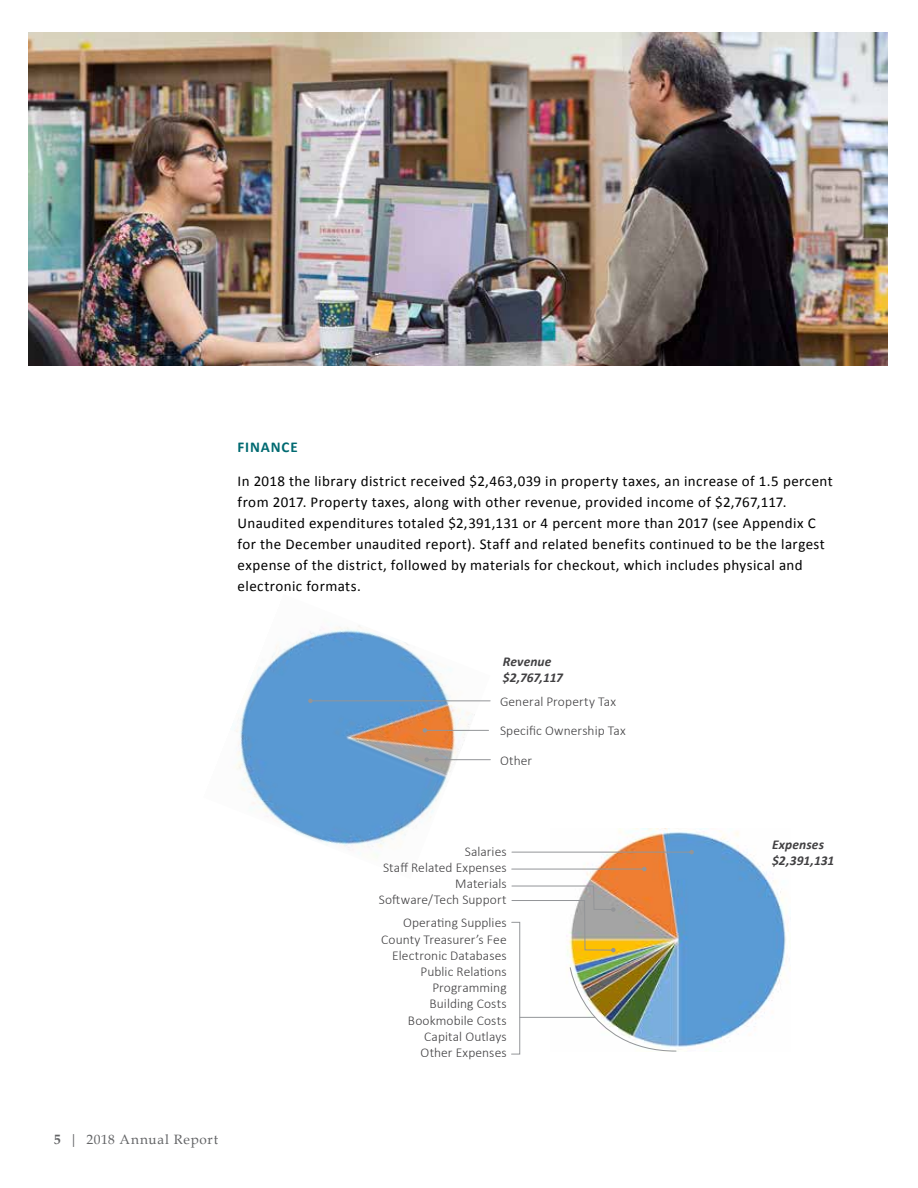
<style>
.page{position:relative;width:918px;height:1188px;background:#fff}
.page>*{position:absolute;margin:0;border:0;box-sizing:border-box;transform-origin:0 0}
.t1{font:15px/21px "Calibri";letter-spacing:.03em;color:#000}
.t2{font:700 15px "Calibri";letter-spacing:.055em;color:#006a71}
.t3{font:300 13.5px/16.2px "Calibri";letter-spacing:.005em;color:#414042;text-align:right}
.t4{font:italic 700 13.5px/16.2px "Calibri";letter-spacing:.005em;color:#414042}
.t5{font:13.5px "Book Antiqua";letter-spacing:.06em;color:#636466}
.s1{font-weight:700}
</style>
<div class="page">
<img style="left:28px;top:32px;width:860px;height:334px">
<img style="left:235px;top:625px;width:255px;height:232px">
<hr style="left:310px;top:701px;width:180px;height:1px;background:#939598">
<svg style="left:308px;top:699px;width:5px;height:4px"></svg>
<hr style="left:425px;top:730px;width:64px;height:1px;background:#939598">
<svg style="left:423px;top:728px;width:4px;height:5px"></svg>
<hr style="left:427px;top:759px;width:63px;height:1px;background:#939598">
<svg style="left:424px;top:757px;width:5px;height:5px"></svg>
<img style="left:551px;top:828px;width:240px;height:223px">
<hr style="left:512px;top:852px;width:180px;height:1px;background:#939598">
<svg style="left:689px;top:850px;width:5px;height:4px"></svg>
<hr style="left:512px;top:869px;width:132px;height:1px;background:#939598">
<svg style="left:642px;top:867px;width:5px;height:4px"></svg>
<svg style="left:512px;top:886px;width:104px;height:66px"></svg>
<div style="left:511px;top:922px;width:9px;height:132px;border:1px solid #939598"></div>
<img style="left:570px;top:967px;width:106px;height:84px">
<hr style="left:520px;top:1017px;width:75px;height:1px;background:#939598">
<p class="t2" style="left:238px;top:438px;width:62px">FINANCE</p>
<p class="t1" style="left:238px;top:470px;width:597px">In 2018 the library district received $2,463,039 in property taxes, an increase of 1.5 percent from 2017. Property taxes, along with other revenue, provided income of $2,767,117.<br>Unaudited expenditures totaled $2,391,131 or 4 percent more than 2017 (see Appendix C for the December unaudited report). Staff and related benefits continued to be the largest expense of the district, followed by materials for checkout, which includes physical and electronic formats.</p>
<p class="t4" style="left:503px;top:653px;width:62px">Revenue $2,767,117</p>
<p class="t3" style="left:500px;top:686px;width:127px;line-height:29.7px;text-align:left">General Property Tax<br>Specific Ownership Tax</p>
<p class="t3" style="left:500px;top:752px;width:34px">Other</p>
<p class="t5" style="left:54px;top:1131px;width:166px"><span class="s1">5</span> | 2018 Annual Report</p>
<p class="t3" style="left:379px;top:843px;width:129px">Salaries<br>Staff Related Expenses<br>Materials<br>Software/Tech Support</p>
<p class="t3" style="left:381px;top:914px;width:127px">Operating Supplies<br>County Treasurer’s Fee<br>Electronic Databases<br>Public Relations<br>Programming<br>Building Costs<br>Bookmobile Costs<br>Capital Outlays<br>Other Expenses</p>
<p class="t4" style="left:772px;top:836px;width:64px">Expenses $2,391,131</p>
</div>
